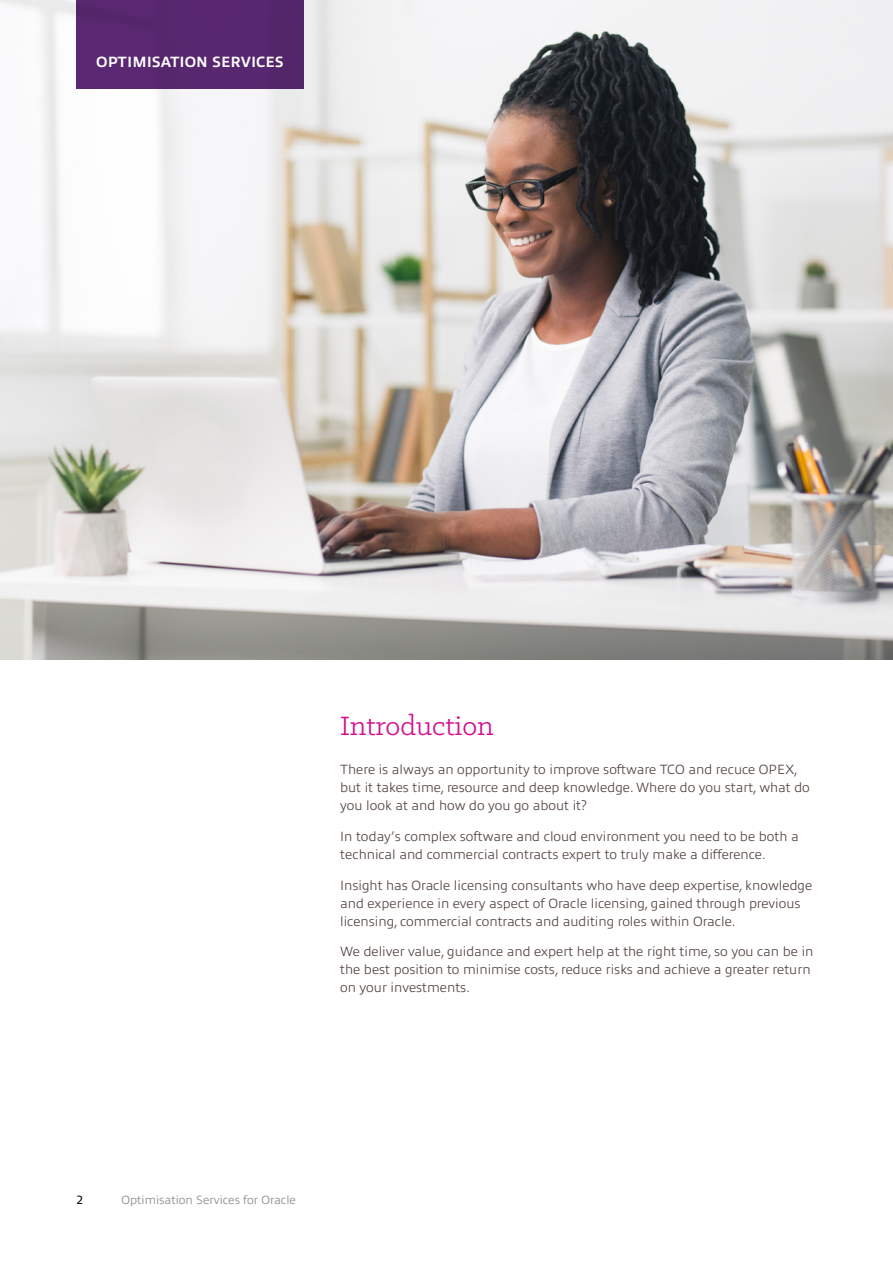
<style>
.page{position:relative;width:893px;height:1263px;background:#fff}
.page>*{position:absolute;margin:0;border:0;box-sizing:border-box;transform-origin:0 0}
.t1{font:30px "Klinic Slab";color:#d40e8c}
.t2{font:700 15px "Allumi Pro";color:#fff}
.t3{font:300 13.5px/18px "Allumi Pro";color:#554742}
.t4{font:300 12px "Allumi Pro";color:#8a8a8d}
.t5{font:12px "Allumi Pro";color:#000}
</style>
<div class="page">
<img style="left:0;top:0;width:893px;height:659px">
<div style="left:77px;top:0;width:227px;height:88px;background:#5b2973"></div>
<p class="t2" style="left:96px;top:51px;width:189px">OPTIMISATION SERVICES</p>
<h1 class="t1" style="left:340px;top:707px;width:155px">Introduction</h1>
<p class="t3" style="left:340px;top:759px;width:471px">There is always an opportunity to improve software TCO and recuce OPEX, but it takes time, resource and deep knowledge. Where do you start, what do you look at and how do you go about it?</p>
<p class="t3" style="left:340px;top:826px;width:460px">In today’s complex software and cloud environment you need to be both a technical and commercial contracts expert to truly make a difference.</p>
<p class="t3" style="left:340px;top:875px;width:473px">Insight has Oracle licensing consultants who have deep expertise, knowledge and experience in every aspect of Oracle licensing, gained through previous licensing, commercial contracts and auditing roles within Oracle.</p>
<p class="t3" style="left:340px;top:942px;width:475px">We deliver value, guidance and expert help at the right time, so you can be in the best position to minimise costs, reduce risks and achieve a greater return on your investments.</p>
<p class="t5" style="left:77px;top:1191px;width:8px">2</p>
<p class="t4" style="left:122px;top:1191px;width:176px">Optimisation Services for Oracle</p>
</div>
